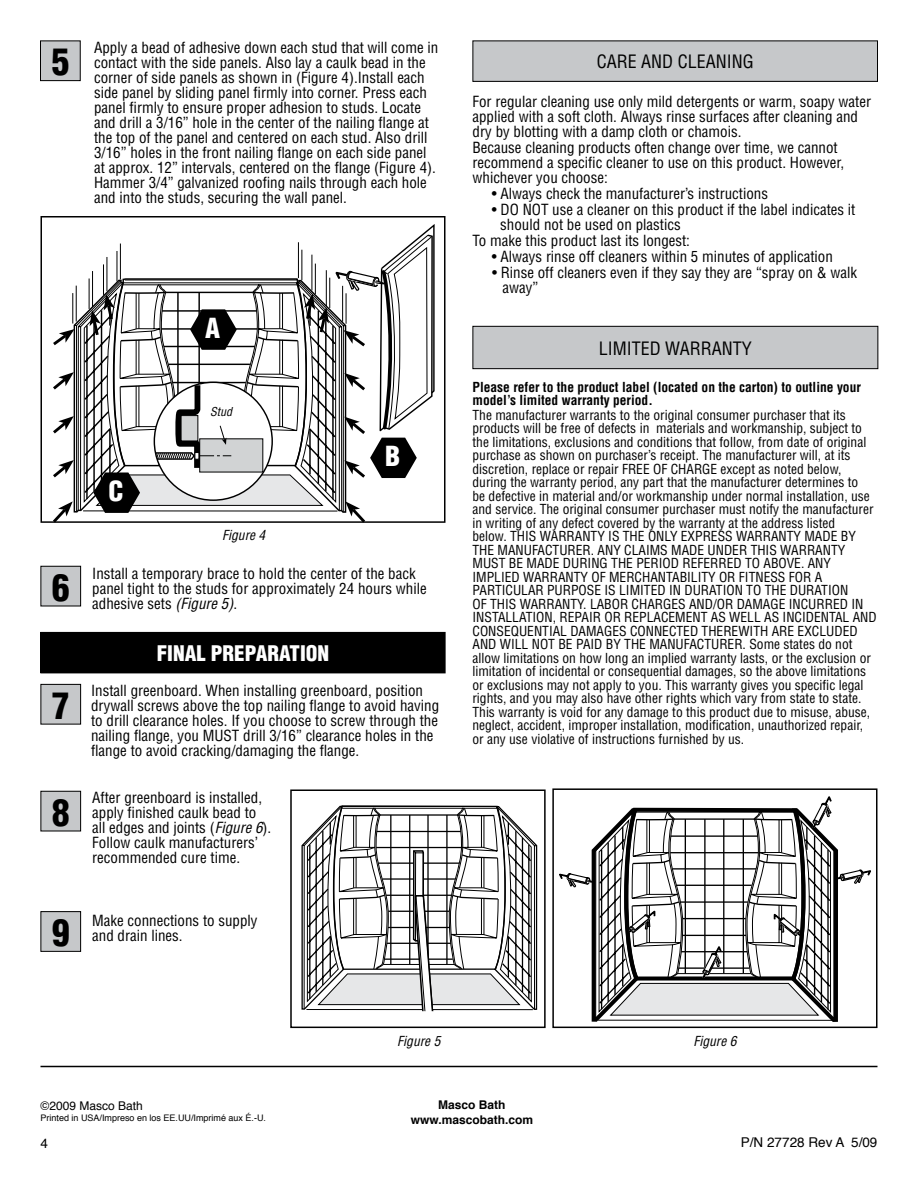
<style>
.page{position:relative;width:918px;height:1188px;background:#fff}
.page>*{position:absolute;margin:0;border:0;box-sizing:border-box;transform-origin:0 0}
.t1{font:900 condensed 36px "Helvetica";color:#000}
.t2{font:900 condensed 27px "Helvetica";color:#fff}
.t3{font:900 condensed 21px "Helvetica";color:#fff}
.t4{font:condensed 18px "Helvetica";color:#000}
.t5{font:condensed 15px/15px "Helvetica";color:#000}
.t6{font:condensed 13.5px/13.5px "Helvetica";color:#000}
.t7{font:700 condensed 13.5px/13.5px "Helvetica";color:#000}
.t8{font:italic condensed 13.5px "Helvetica";color:#000}
.t9{font:13.5px "Helvetica";color:#000}
.t10{font:700 12px/14.5px "Helvetica";color:#000;text-align:center}
.t11{font:12px "Helvetica";color:#000}
.t12{font:italic condensed 12px "Helvetica";color:#000}
.t13{font:9px "Helvetica";color:#000}
.s1{font-style:italic}
</style>
<div class="page">
<div style="left:473px;top:326px;width:405px;height:43px;background:#c6c8ca"></div>
<div style="left:472px;top:326px;width:406px;height:43px;border:1px solid #000"></div>
<hr style="left:40px;top:1066px;width:838px;height:1px;background:#000">
<div style="left:473px;top:41px;width:405px;height:40px;background:#c6c8ca"></div>
<div style="left:472px;top:40px;width:406px;height:42px;border:1px solid #000"></div>
<div style="left:41px;top:791px;width:40px;height:40px;background:#c6c8ca"></div>
<div style="left:40px;top:791px;width:41px;height:40px;border:1px solid #000"></div>
<div style="left:41px;top:912px;width:40px;height:39px;background:#c6c8ca"></div>
<div style="left:40px;top:911px;width:41px;height:41px;border:1px solid #000"></div>
<div style="left:41px;top:566px;width:40px;height:40px;background:#c6c8ca"></div>
<div style="left:40px;top:566px;width:41px;height:40px;border:1px solid #000"></div>
<div style="left:41px;top:684px;width:40px;height:40px;background:#c6c8ca"></div>
<div style="left:40px;top:684px;width:41px;height:40px;border:1px solid #000"></div>
<svg style="left:302px;top:805px;width:235px;height:206px"></svg>
<div style="left:290px;top:789px;width:256px;height:239px;border:2px solid #000"></div>
<svg style="left:559px;top:796px;width:312px;height:226px"></svg>
<div style="left:552px;top:788px;width:326px;height:240px;border:2px solid #000"></div>
<div style="left:40px;top:41px;width:40px;height:40px;background:#c6c8ca"></div>
<div style="left:40px;top:40px;width:41px;height:41px;border:1px solid #000"></div>
<div style="left:40px;top:216px;width:406px;height:307px;border:2px solid #000"></div>
<svg style="left:53px;top:224px;width:382px;height:298px"></svg>
<div style="left:41px;top:632px;width:404px;height:41px;background:#000"></div>
<h1 class="t1" style="left:51px;top:40px;width:19px">5</h1>
<p class="t5" style="left:94px;top:39px;width:346px">Apply a bead of adhesive down each stud that will come in contact with the side panels. Also lay a caulk bead in the corner of side panels as shown in (Figure 4).Install each side panel by sliding panel firmly into corner. Press each panel firmly to ensure proper adhesion to studs. Locate and drill a 3/16” hole in the center of the nailing flange at the top of the panel and centered on each stud. Also drill 3/16” holes in the front nailing flange on each side panel at approx. 12” intervals, centered on the flange (Figure 4).<br>Hammer 3/4” galvanized roofing nails through each hole and into the studs, securing the wall panel.</p>
<h2 class="t2" style="left:205px;top:311px;width:17px">A</h2>
<h1 class="t1" style="left:52px;top:565px;width:19px">6</h1>
<h1 class="t1" style="left:52px;top:683px;width:19px">7</h1>
<h1 class="t1" style="left:52px;top:790px;width:19px">8</h1>
<h2 class="t2" style="left:108px;top:474px;width:17px">C</h2>
<p class="t12" style="left:210px;top:404px;width:24px">Stud</p>
<p class="t8" style="left:222px;top:526px;width:45px">Figure 4</p>
<h2 class="t2" style="left:385px;top:440px;width:17px">B</h2>
<p class="t5" style="left:92px;top:566px;width:336px">Install a temporary brace to hold the center of the back panel tight to the studs for approximately 24 hours while adhesive sets <span class="s1">(Figure 5)</span>.</p>
<h3 class="t3" style="left:157px;top:640px;width:174px">FINAL PREPARATION</h3>
<p class="t5" style="left:91px;top:683px;width:350px">Install greenboard. When installing greenboard, position drywall screws above the top nailing flange to avoid having to drill clearance holes. If you choose to screw through the nailing flange, you MUST drill 3/16” clearance holes in the flange to avoid cracking/damaging the flange.</p>
<p class="t5" style="left:92px;top:790px;width:181px">After greenboard is installed, apply finished caulk bead to all edges and joints (<span class="s1">Figure 6</span>).<br>Follow caulk manufacturers’ recommended cure time.</p>
<h1 class="t1" style="left:52px;top:910px;width:19px">9</h1>
<p class="t5" style="left:92px;top:912px;width:167px">Make connections to supply and drain lines.</p>
<p class="t4" style="left:597px;top:51px;width:159px">CARE AND CLEANING</p>
<p class="t5" style="left:472px;top:94px;width:400px">For regular cleaning use only mild detergents or warm, soapy water applied with a soft cloth. Always rinse surfaces after cleaning and dry by blotting with a damp cloth or chamois.<br>Because cleaning products often change over time, we cannot recommend a specific cleaner to use on this product. However, whichever you choose:</p>
<p class="t5" style="left:492px;top:186px;width:278px">• Always check the manufacturer’s instructions</p>
<p class="t5" style="left:492px;top:202px;width:365px">• DO NOT use a cleaner on this product if the label indicates it</p>
<p class="t5" style="left:500px;top:217px;width:182px">should not be used on plastics</p>
<p class="t5" style="left:472px;top:233px;width:219px">To make this product last its longest:</p>
<p class="t5" style="left:492px;top:249px;width:343px">• Always rinse off cleaners within 5 minutes of application</p>
<p class="t5" style="left:502px;top:265px;width:356px;text-indent:-10px">• Rinse off cleaners even if they say they are “spray on &amp; walk away”</p>
<p class="t4" style="left:599px;top:337px;width:155px">LIMITED WARRANTY</p>
<p class="t7" style="left:472px;top:380px;width:390px">Please refer to the product label (located on the carton) to outline your model’s limited warranty period.</p>
<p class="t6" style="left:472px;top:408px;width:406px">The manufacturer warrants to the original consumer purchaser that its products will be free of defects in materials and workmanship, subject to the limitations, exclusions and conditions that follow, from date of original purchase as shown on purchaser’s receipt. The manufacturer will, at its discretion, replace or repair FREE OF CHARGE except as noted below, during the warranty period, any part that the manufacturer determines to<br>be defective in material and/or workmanship under normal installation, use and service. The original consumer purchaser must notify the manufacturer in writing of any defect covered by the warranty at the address listed<br>below. THIS WARRANTY IS THE ONLY EXPRESS WARRANTY MADE BY THE MANUFACTURER. ANY CLAIMS MADE UNDER THIS WARRANTY MUST BE MADE DURING THE PERIOD REFERRED TO ABOVE. ANY IMPLIED WARRANTY OF MERCHANTABILITY OR FITNESS FOR A PARTICULAR PURPOSE IS LIMITED IN DURATION TO THE DURATION<br>OF THIS WARRANTY. LABOR CHARGES AND/OR DAMAGE INCURRED IN INSTALLATION, REPAIR OR REPLACEMENT AS WELL AS INCIDENTAL AND CONSEQUENTIAL DAMAGES CONNECTED THEREWITH ARE EXCLUDED AND WILL NOT BE PAID BY THE MANUFACTURER. Some states do not allow limitations on how long an implied warranty lasts, or the exclusion or limitation of incidental or consequential damages, so the above limitations or exclusions may not apply to you. This warranty gives you specific legal rights, and you may also have other rights which vary from state to state.<br>This warranty is void for any damage to this product due to misuse, abuse, neglect, accident, improper installation, modification, unauthorized repair, or any use violative of instructions furnished by us.</p>
<p class="t11" style="left:40px;top:1097px;width:104px">©2009 Masco Bath</p>
<p class="t13" style="left:40px;top:1111px;width:227px">Printed in USA/Impreso en los EE.UU/Imprimé aux É.-U.</p>
<p class="t8" style="left:397px;top:1032px;width:45px">Figure 5</p>
<p class="t8" style="left:693px;top:1032px;width:45px">Figure 6</p>
<p class="t10" style="left:411px;top:1098px;width:124px">Masco Bath www.mascobath.com</p>
<p class="t9" style="left:40px;top:1133px;width:9px">4</p>
<p class="t9" style="left:741px;top:1131px;width:138px">P/N 27728 Rev A 5/09</p>
</div>
